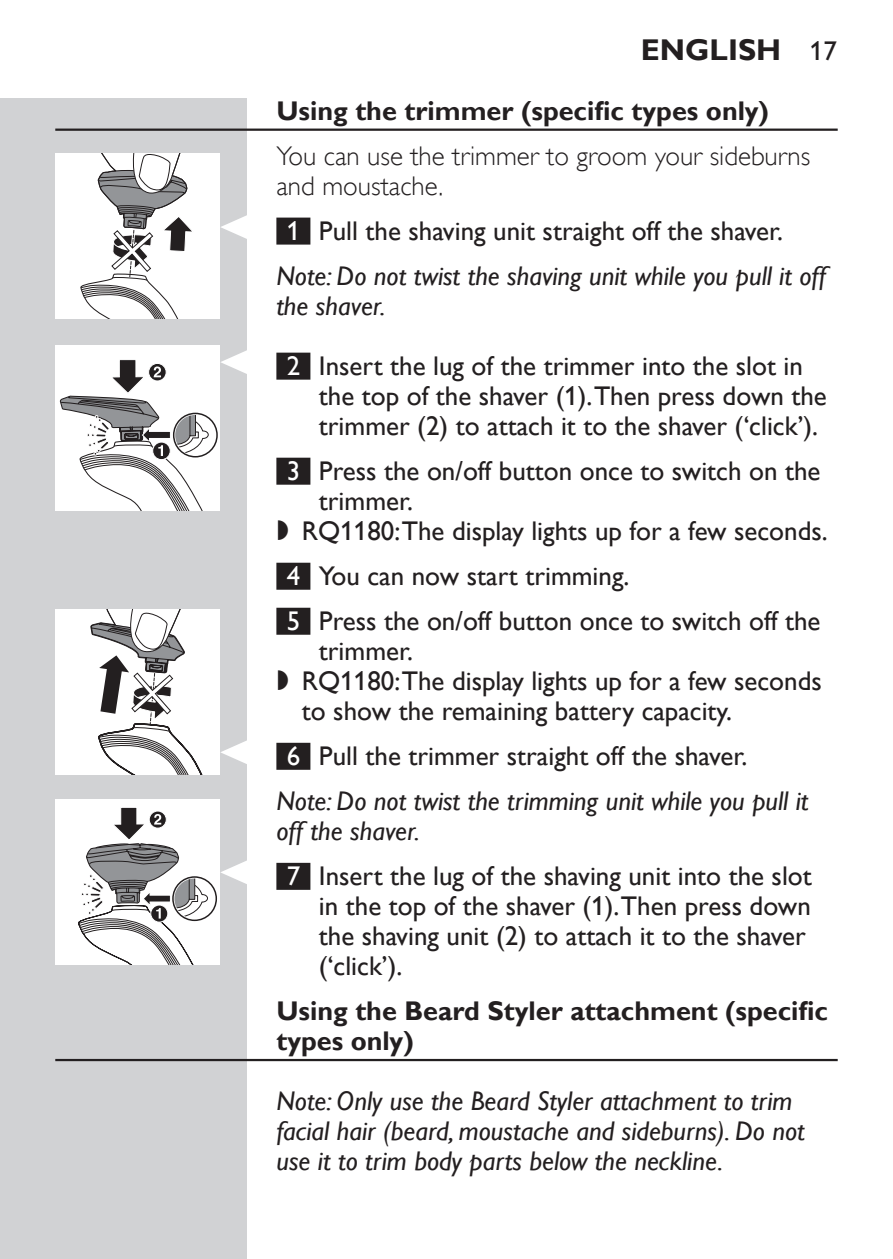
<style>
.page{position:relative;width:893px;height:1259px;background:#fff}
.page>*{position:absolute;margin:0;border:0;box-sizing:border-box;transform-origin:0 0}
.t1{font:700 30px "Gill Sans Alt One WGL";color:#231f20}
.t2{font:27px/30px "Gill Sans Alt One WGL";color:#231f20}
.t3{font:italic 27px/45px "Gill Sans Alt One WGL";color:#231f20}
.t4{font:700 27px/30px "Gill Sans Alt One WGL";color:#231f20}
.t5{font:27px/30px "Gill Sans Alt One WGL Light";color:#231f20}
.s1{font-weight:400;font-size:27px}
.s2{font-style:normal;color:#fff}
.s3{font-style:normal}
.s4{color:#fff}
.s5{font-family:"Philips Ll Font Plain"}
.s6{font-style:italic}
</style>
<div class="page">
<div style="left:0;top:98px;width:247px;height:1161px;background:#d1d2d4"></div>
<hr style="left:55px;top:129px;width:783px;height:2px;background:#231f20">
<div style="left:276px;top:218px;width:34px;height:27px;background:#231f20"></div>
<div style="left:276px;top:353px;width:34px;height:27px;background:#231f20"></div>
<div style="left:276px;top:458px;width:34px;height:27px;background:#231f20"></div>
<div style="left:276px;top:563px;width:34px;height:27px;background:#231f20"></div>
<div style="left:276px;top:608px;width:34px;height:27px;background:#231f20"></div>
<div style="left:276px;top:743px;width:34px;height:27px;background:#231f20"></div>
<div style="left:276px;top:863px;width:34px;height:27px;background:#231f20"></div>
<hr style="left:55px;top:1059px;width:783px;height:2px;background:#231f20">
<div style="left:55px;top:154px;width:165px;height:165px;background:#fff"></div>
<svg style="left:80px;top:154px;width:167px;height:165px"></svg>
<div style="left:55px;top:345px;width:165px;height:165px;background:#fff"></div>
<svg style="left:60px;top:350px;width:187px;height:160px"></svg>
<div style="left:55px;top:609px;width:165px;height:165px;background:#fff"></div>
<svg style="left:90px;top:609px;width:157px;height:165px"></svg>
<div style="left:55px;top:800px;width:165px;height:165px;background:#fff"></div>
<svg style="left:78px;top:807px;width:169px;height:158px"></svg>
<p class="t1" style="left:641px;top:38px;width:197px">English <span class="s1">17</span></p>
<p class="t4" style="left:276px;top:96px;width:494px">Using the trimmer (specific types only)</p>
<p class="t5" style="left:276px;top:143px;width:535px">You can use the trimmer to groom your sideburns and moustache.</p>
<p class="t3" style="left:276px;top:210px;width:551px;text-indent:10px"><span class="s2">1</span> <span class="s3">Pull the shaving unit straight off the shaver.<br></span>Note: Do not twist the shaving unit while you pull it off</p>
<p class="t3" style="left:276px;top:285px;width:111px">the shaver.</p>
<p class="t2" style="left:319px;top:353px;width:509px;text-indent:-32px"><span class="s4">2</span> Insert the lug of the trimmer into the slot in the top of the shaver (1).Then press down the trimmer (2) to attach it to the shaver (‘click’).</p>
<p class="t2" style="left:287px;top:458px;width:535px"><span class="s4">3</span> Press the on/off button once to switch on the</p>
<p class="t2" style="left:319px;top:488px;width:96px">trimmer.</p>
<p class="t2" style="left:276px;top:518px;width:553px"><span class="s5">,</span> RQ1180:The display lights up for a few seconds.</p>
<p class="t2" style="left:287px;top:555px;width:535px;line-height:45px"><span class="s4">4</span> You can now start trimming.<br><span class="s4">5</span> Press the on/off button once to switch off the</p>
<p class="t2" style="left:319px;top:638px;width:96px">trimmer.</p>
<p class="t2" style="left:276px;top:668px;width:547px"><span class="s5">,</span> RQ1180:The display lights up for a few seconds</p>
<p class="t2" style="left:302px;top:698px;width:432px">to show the remaining battery capacity.</p>
<p class="t3" style="left:276px;top:736px;width:534px;text-indent:10px"><span class="s2">6</span> <span class="s3">Pull the trimmer straight off the shaver.<br></span>Note: Do not twist the trimming unit while you pull it</p>
<p class="t2" style="left:287px;top:811px;width:527px;line-height:45px;text-indent:-10px"><span class="s6">off the shaver.<br></span><span class="s4">7</span> Insert the lug of the shaving unit into the slot</p>
<p class="t2" style="left:319px;top:893px;width:493px">in the top of the shaver (1).Then press down the shaving unit (2) to attach it to the shaver (‘click’).</p>
<p class="t4" style="left:276px;top:996px;width:553px">Using the Beard Styler attachment (specific types only)</p>
<p class="t3" style="left:276px;top:1088px;width:530px;line-height:30px">Note: Only use the Beard Styler attachment to trim facial hair (beard, moustache and sideburns). Do not use it to trim body parts below the neckline.</p>
</div>
